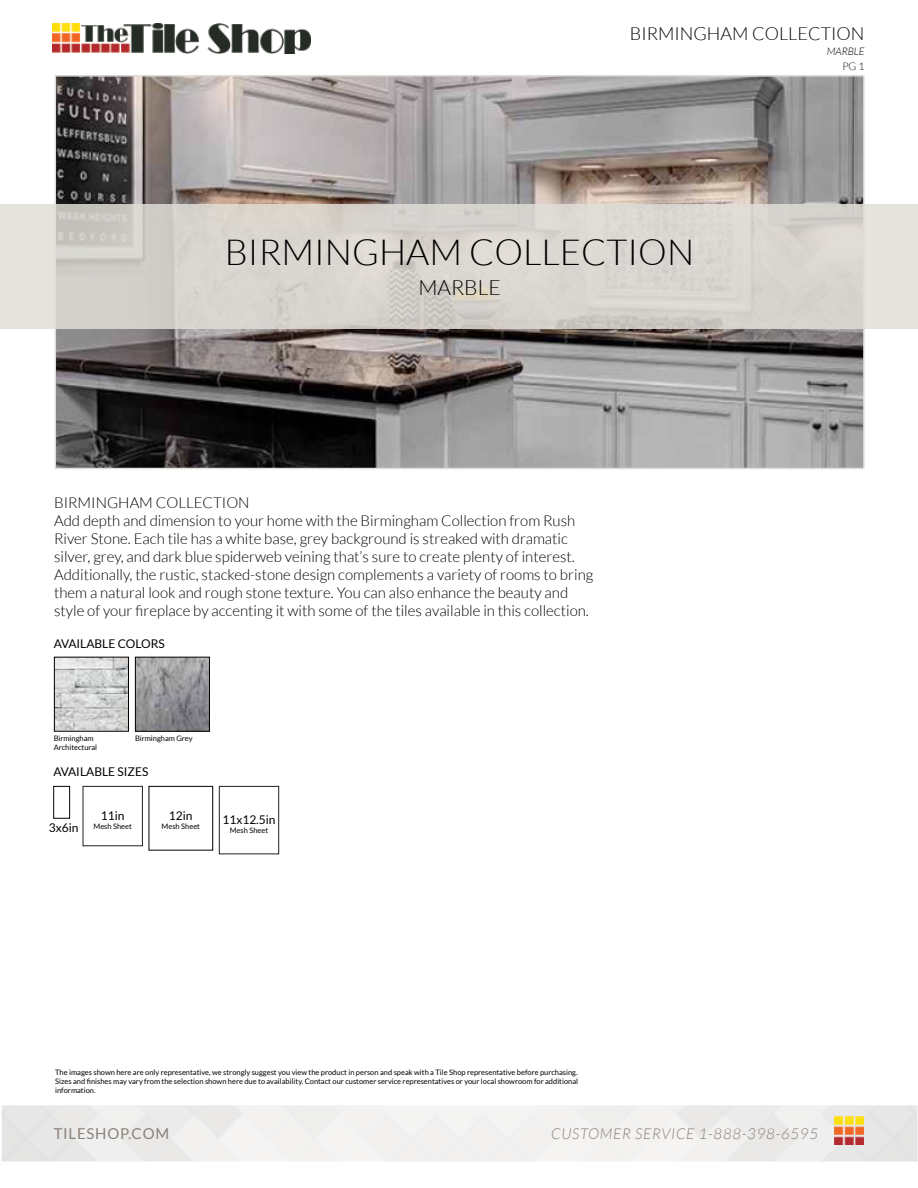
<style>
.page{position:relative;width:918px;height:1188px;background:#fff}
.page>*{position:absolute;margin:0;border:0;box-sizing:border-box;transform-origin:0 0}
.t1{font:300 36px "Lato";color:#000}
.t2{font:300 21px "Lato";color:#000}
.t3{font:300 18px "Lato";color:#000}
.t4{font:300 15px/18px "Lato";color:#000}
.t5{font:italic 300 15px "Lato";letter-spacing:.05em;color:#8b8178}
.t6{font:15px "Lato";letter-spacing:.05em;color:#8b8178}
.t7{font:12px "Lato";color:#000}
.t8{font:italic 300 10.5px "Lato";color:#000}
.t9{font:300 10.5px "Lato";color:#000}
.t10{font:7.5px/9px "Lato";color:#000;text-align:justify}
</style>
<div class="page">
<img style="left:58px;top:78px;width:804px;height:388px">
<div style="left:55px;top:75px;width:810px;height:394px;border:2px solid #e0ded8"></div>
<svg style="left:0;top:205px;width:918px;height:124px;background:#d8d5cf"></svg>
<svg style="left:2px;top:1105px;width:916px;height:57px"></svg>
<img style="left:53px;top:24px;width:258px;height:30px">
<img style="left:835px;top:1116px;width:29px;height:28px">
<img style="left:56px;top:659px;width:71px;height:71px">
<div style="left:54px;top:657px;width:75px;height:75px;border:1px solid #000"></div>
<img style="left:137px;top:659px;width:71px;height:71px">
<div style="left:135px;top:657px;width:75px;height:75px;border:1px solid #000"></div>
<div style="left:149px;top:786px;width:64px;height:65px;border:1px solid #000"></div>
<div style="left:83px;top:786px;width:60px;height:60px;background:#fff;border:1px solid #221f20"></div>
<div style="left:219px;top:786px;width:60px;height:68px;background:#fff;border:1px solid #221f20"></div>
<div style="left:53px;top:786px;width:17px;height:33px;border:1px solid #000"></div>
<p class="t3" style="left:630px;top:23px;width:236px">BIRMINGHAM COLLECTION</p>
<p class="t8" style="left:827px;top:45px;width:39px">MARBLE</p>
<p class="t9" style="left:842px;top:60px;width:24px">PG 1</p>
<h1 class="t1" style="left:225px;top:233px;width:471px">BIRMINGHAM COLLECTION</h1>
<h2 class="t2" style="left:418px;top:277px;width:84px">MARBLE</h2>
<p class="t4" style="left:54px;top:493px;width:541px">BIRMINGHAM COLLECTION<br>Add depth and dimension to your home with the Birmingham Collection from Rush River Stone. Each tile has a white base, grey background is streaked with dramatic silver, grey, and dark blue spiderweb veining that’s sure to create plenty of interest.<br>Additionally, the rustic, stacked-stone design complements a variety of rooms to bring them a natural look and rough stone texture. You can also enhance the beauty and style of your fireplace by accenting it with some of the tiles available in this collection.</p>
<p class="t7" style="left:54px;top:637px;width:113px">AVAILABLE COLORS</p>
<p class="t10" style="left:54px;top:734px;width:45px">Birmingham<br>Architectural</p>
<p class="t10" style="left:135px;top:734px;width:59px">Birmingham Grey</p>
<p class="t7" style="left:53px;top:765px;width:96px">AVAILABLE SIZES</p>
<p class="t7" style="left:101px;top:809px;width:25px">11in</p>
<p class="t10" style="left:93px;top:822px;width:40px">Mesh Sheet</p>
<p class="t7" style="left:169px;top:809px;width:25px">12in</p>
<p class="t10" style="left:162px;top:822px;width:40px">Mesh Sheet</p>
<p class="t7" style="left:222px;top:813px;width:55px">11x12.5in</p>
<p class="t7" style="left:49px;top:821px;width:31px">3x6in</p>
<p class="t10" style="left:230px;top:825px;width:40px">Mesh Sheet</p>
<p class="t10" style="left:55px;top:1067px;width:524px">The images shown here are only representative, we strongly suggest you view the product in person and speak with a Tile Shop representative before purchasing.<br>Sizes and finishes may vary from the selection shown here due to availability. Contact our customer service representatives or your local showroom for additional information.</p>
<p class="t6" style="left:54px;top:1125px;width:117px">TILESHOP.COM</p>
<p class="t5" style="left:551px;top:1125px;width:268px">CUSTOMER SERVICE 1-888-398-6595</p>
</div>
